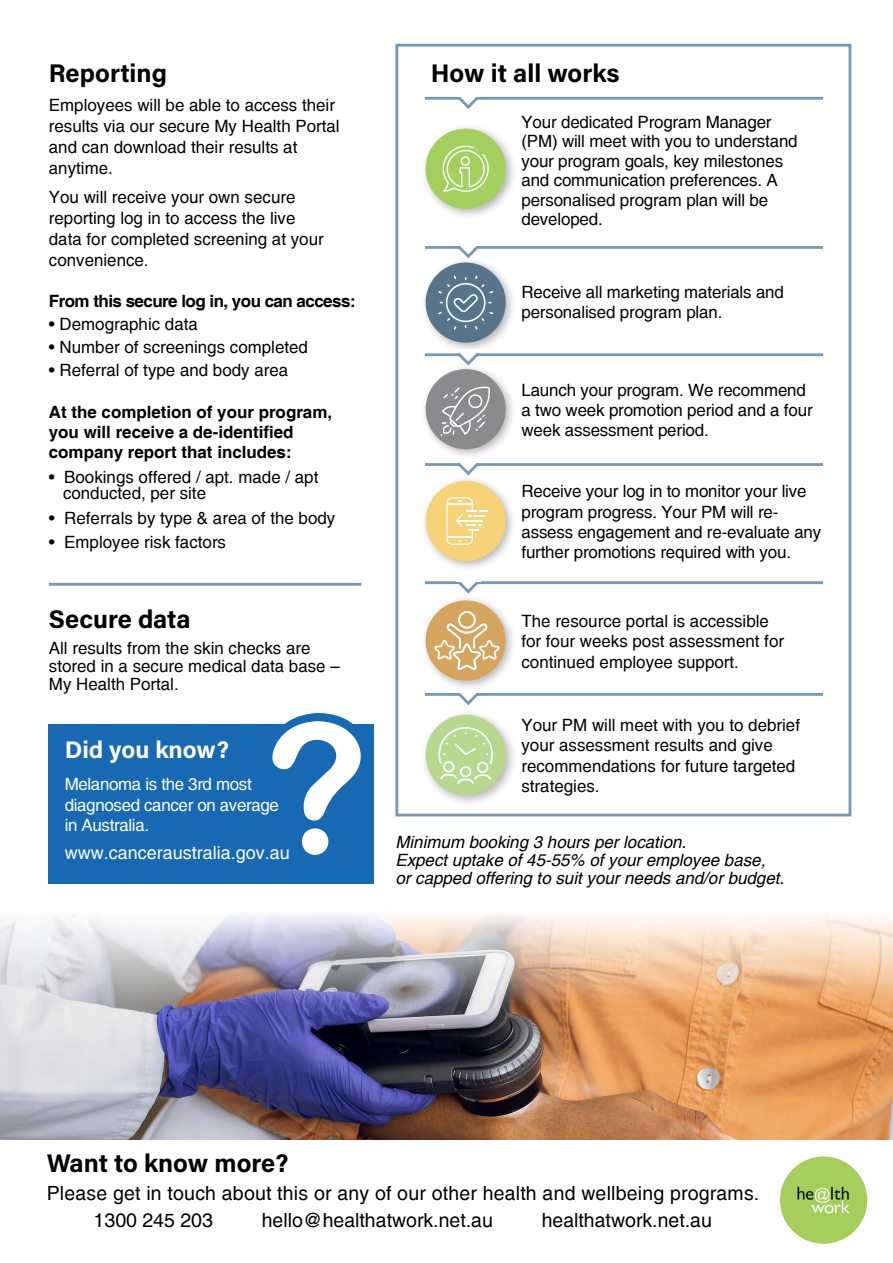
<style>
.page{position:relative;width:893px;height:1263px;background:#fff}
.page>*{position:absolute;margin:0;border:0;box-sizing:border-box;transform-origin:0 0}
.t1{font:25.5px "Acumin Variable Concept";color:#000}
.t2{font:24px "Acumin Variable Concept";color:#fff}
.t3{font:19.5px "Helvetica";letter-spacing:.01em;color:#000}
.t4{font:18px "Helvetica";color:#fff}
.t5{font:16.95px/20.2px "Helvetica";color:#000}
.t6{font:italic 16.95px/18px "Helvetica";color:#000}
.t7{font:700 16.95px/20.2px "Helvetica";color:#000}
.t8{font:16.95px/20.2px "Helvetica";letter-spacing:-.02em;color:#fff}
.t9{font:700 16.95px "Helvetica";letter-spacing:-.03em;color:#000}
</style>
<div class="page">
<img style="left:0;top:872px;width:893px;height:268px">
<div style="left:395px;top:44px;width:456px;height:772px;border:3px solid #7698b5"></div>
<hr style="left:425px;top:97px;width:398px;height:3px;background:#7698b5">
<hr style="left:425px;top:246px;width:398px;height:3px;background:#7698b5">
<hr style="left:425px;top:353px;width:398px;height:3px;background:#7698b5">
<hr style="left:425px;top:463px;width:398px;height:3px;background:#7698b5">
<hr style="left:425px;top:581px;width:398px;height:3px;background:#7698b5">
<hr style="left:425px;top:693px;width:398px;height:3px;background:#7698b5">
<div style="left:420px;top:123px;width:98px;height:98px;background:#000;opacity:.31"></div>
<div style="left:426px;top:129px;width:80px;height:80px;background:#a3cf5e;border-radius:50%"></div>
<svg style="left:442px;top:145px;width:47px;height:47px"></svg>
<div style="left:420px;top:257px;width:97px;height:97px;background:#000;opacity:.3"></div>
<div style="left:426px;top:263px;width:80px;height:80px;background:#57748a;border-radius:50%"></div>
<svg style="left:437px;top:274px;width:57px;height:57px"></svg>
<div style="left:420px;top:363px;width:97px;height:98px;background:#000;opacity:.3"></div>
<div style="left:426px;top:369px;width:80px;height:80px;background:#8b8a8d;border-radius:50%"></div>
<svg style="left:440px;top:386px;width:50px;height:50px"></svg>
<div style="left:420px;top:475px;width:97px;height:97px;background:#000;opacity:.3"></div>
<div style="left:426px;top:481px;width:80px;height:80px;background:#f6d379;border-radius:50%"></div>
<svg style="left:446px;top:497px;width:41px;height:48px"></svg>
<div style="left:420px;top:709px;width:98px;height:98px;background:#000;opacity:.3"></div>
<div style="left:426px;top:715px;width:80px;height:80px;background:#b6d98f;border-radius:50%"></div>
<svg style="left:437px;top:726px;width:57px;height:59px"></svg>
<img style="left:780px;top:1156px;width:87px;height:88px;border-radius:44px">
<svg style="left:454px;top:693px;width:28px;height:13px"></svg>
<svg style="left:454px;top:581px;width:28px;height:13px"></svg>
<svg style="left:454px;top:459px;width:28px;height:18px"></svg>
<hr style="left:456px;top:459px;width:24px;height:4px;background:#fff">
<svg style="left:454px;top:349px;width:28px;height:19px"></svg>
<hr style="left:456px;top:350px;width:24px;height:3px;background:#fff">
<svg style="left:454px;top:246px;width:28px;height:14px"></svg>
<svg style="left:454px;top:96px;width:28px;height:13px"></svg>
<hr style="left:456px;top:93px;width:24px;height:4px;background:#fff">
<hr style="left:49px;top:583px;width:312px;height:3px;background:#7698b5">
<div style="left:49px;top:724px;width:325px;height:159px;background:#1769b3"></div>
<svg style="left:272px;top:713px;width:89px;height:108px"></svg>
<div style="left:302px;top:828px;width:27px;height:27px;background:#fff;border-radius:50%"></div>
<div style="left:420px;top:595px;width:97px;height:97px;background:#000;opacity:.29"></div>
<div style="left:426px;top:600px;width:80px;height:81px;background:#d5a45f;border-radius:50%"></div>
<svg style="left:432px;top:610px;width:70px;height:62px"></svg>
<h1 class="t1" style="left:49px;top:56px;width:120px">Reporting</h1>
<p class="t5" style="left:49px;top:95px;width:292px;line-height:21px">Employees will be able to access their results via our secure My Health Portal and can download their results at anytime.</p>
<p class="t5" style="left:49px;top:187px;width:276px;line-height:21px">You will receive your own secure reporting log in to access the live data for completed screening at your convenience.</p>
<p class="t9" style="left:49px;top:291px;width:308px">From this secure log in, you can access:</p>
<p class="t5" style="left:49px;top:314px;width:150px">• Demographic data</p>
<p class="t5" style="left:49px;top:337px;width:261px">• Number of screenings completed</p>
<p class="t5" style="left:49px;top:360px;width:241px">• Referral of type and body area</p>
<p class="t7" style="left:49px;top:402px;width:285px">At the completion of your program, you will receive a de-identified company report that includes:</p>
<p class="t5" style="left:63px;top:468px;width:257px;line-height:16.5px;text-indent:-14px">• Bookings offered / apt. made / apt conducted, per site</p>
<p class="t5" style="left:49px;top:507px;width:288px">• Referrals by type &amp; area of the body</p>
<p class="t5" style="left:49px;top:532px;width:179px">• Employee risk factors</p>
<h1 class="t1" style="left:49px;top:601px;width:143px">Secure data</h1>
<p class="t5" style="left:49px;top:639px;width:292px;line-height:18px">All results from the skin checks are stored in a secure medical data base –<br>My Health Portal.</p>
<h2 class="t2" style="left:65px;top:733px;width:166px">Did you know?</h2>
<p class="t8" style="left:65px;top:774px;width:216px">Melanoma is the 3rd most diagnosed cancer on average in Australia.</p>
<p class="t4" style="left:65px;top:842px;width:227px">www.canceraustralia.gov.au</p>
<h1 class="t1" style="left:431px;top:56px;width:190px">How it all works</h1>
<p class="t5" style="left:521px;top:112px;width:278px;line-height:19.5px">Your dedicated Program Manager (PM) will meet with you to understand your program goals, key milestones and communication preferences. A personalised program plan will be developed.</p>
<p class="t5" style="left:521px;top:282px;width:264px">Receive all marketing materials and personalised program plan.</p>
<p class="t5" style="left:521px;top:379px;width:293px">Launch your program. We recommend a two week promotion period and a four week assessment period.</p>
<p class="t5" style="left:521px;top:481px;width:301px">Receive your log in to monitor your live program progress. Your PM will re&shy;assess engagement and re-evaluate any further promotions required with you.</p>
<p class="t5" style="left:521px;top:611px;width:264px">The resource portal is accessible for four weeks post assessment for continued employee support.</p>
<p class="t5" style="left:521px;top:715px;width:280px">Your PM will meet with you to debrief your assessment results and give recommendations for future targeted strategies.</p>
<p class="t6" style="left:395px;top:833px;width:390px">Minimum booking 3 hours per location.<br>Expect uptake of 45-55% of your employee base, or capped offering to suit your needs and/or budget.</p>
<h1 class="t1" style="left:47px;top:1146px;width:243px">Want to know more?</h1>
<p class="t3" style="left:47px;top:1181px;width:714px">Please get in touch about this or any of our other health and wellbeing programs.</p>
<p class="t3" style="left:94px;top:1208px;width:121px">1300 245 203</p>
<p class="t3" style="left:262px;top:1208px;width:233px">hello@healthatwork.net.au</p>
<p class="t3" style="left:542px;top:1208px;width:172px">healthatwork.net.au</p>
</div>
